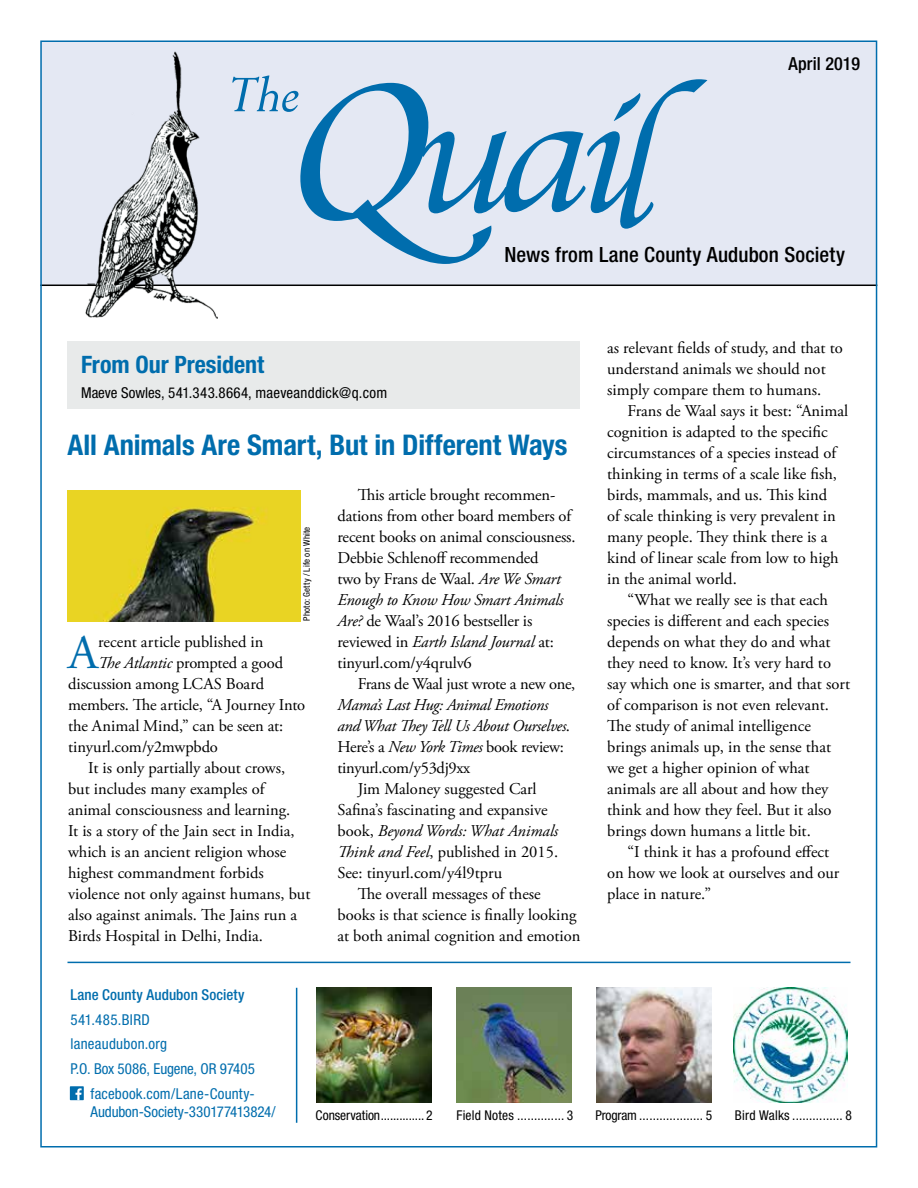
<style>
.page{position:relative;width:918px;height:1188px;background:#fff}
.page>*{position:absolute;margin:0;border:0;box-sizing:border-box;transform-origin:0 0}
.t1{font:48.15px "Adobe Garamond Pro";color:#006dad}
.t2{font:700 condensed 28.5px "Helvetica Neue LT Std";letter-spacing:-.005em;color:#006dad}
.t3{font:700 condensed 24px "Helvetica Neue LT Std";color:#006dad}
.t4{font:500 condensed 21px "Helvetica Neue LT Std";letter-spacing:.01em;color:#000}
.t5{font:500 condensed 18px "Helvetica Neue LT Std";letter-spacing:.01em;color:#000}
.t6{font:16.5px/21px "Adobe Garamond Pro";color:#000}
.t7{font:16.5px "Adobe Garamond Pro";letter-spacing:-.02em;color:#000}
.t8{font:italic 16.5px "Adobe Garamond Pro";letter-spacing:-.02em;color:#000}
.t9{font:italic 16.5px "Adobe Garamond Pro";color:#000}
.t10{font:condensed 15px "Helvetica Neue LT Std";letter-spacing:.01em;color:#006dad}
.t11{font:condensed 15px "Helvetica Neue LT Std";letter-spacing:.015em;color:#000}
.t12{font:condensed 15px "Helvetica Neue LT Std";letter-spacing:-.01em;color:#006dad}
.t13{font:500 condensed 15px "Helvetica Neue LT Std";letter-spacing:.005em;color:#006dad}
.t14{font:condensed 13.5px "Helvetica Neue LT Std";letter-spacing:.01em;color:#000}
.t15{font:condensed 13.5px "Helvetica Neue LT Std";letter-spacing:-.01em;color:#000}
.t16{font:condensed 9px "Helvetica Neue LT Std";letter-spacing:.02em;color:#000}
.s1{font-style:italic}
.s2{font-style:normal}
</style>
<div class="page">
<div style="left:68px;top:341px;width:512px;height:68px;background:#e8eaea"></div>
<div style="left:41px;top:41px;width:835px;height:244px;background:#e4e8f3"></div>
<div style="left:70px;top:1086px;width:14px;height:14px;background:#006dad"></div>
<svg style="left:75px;top:1088px;width:7px;height:12px"></svg>
<hr style="left:68px;top:962px;width:782px;height:1px;background:#006dad">
<hr style="left:296px;top:988px;width:1px;height:135px;background:#006dad">
<hr style="left:40px;top:285px;width:837px;height:1px;background:#000">
<img style="left:79px;top:51px;width:139px;height:268px">
<svg style="left:232px;top:76px;width:475px;height:188px"></svg>
<img style="left:596px;top:987px;width:115px;height:115px">
<img style="left:733px;top:988px;width:115px;height:114px">
<img style="left:317px;top:987px;width:115px;height:115px">
<img style="left:457px;top:988px;width:114px;height:114px">
<img style="left:68px;top:490px;width:232px;height:132px">
<p class="t5" style="left:789px;top:53px;width:73px">April 2019</p>
<p class="t4" style="left:504px;top:242px;width:342px">News from Lane County Audubon Society</p>
<h3 class="t3" style="left:81px;top:350px;width:185px">From Our President</h3>
<p class="t11" style="left:81px;top:384px;width:308px">Maeve Sowles, 541.343.8664, maeveanddick@q.com</p>
<h2 class="t2" style="left:68px;top:427px;width:502px">All Animals Are Smart, But in Different Ways</h2>
<p class="t16" style="left:302px;top:621px;width:96px;rotate:-90deg">Photo: Getty / Life on White</p>
<h1 class="t1" style="left:68px;top:624px;width:32px">A</h1>
<p class="t6" style="left:98px;top:632px;width:167px">recent article published in</p>
<p class="t6" style="left:98px;top:653px;width:187px"><span class="s1">The Atlantic</span> prompted a good</p>
<p class="t6" style="left:68px;top:674px;width:198px">discussion among LCAS Board</p>
<p class="t6" style="left:68px;top:695px;width:239px">members. The article, “A Journey Into</p>
<p class="t6" style="left:68px;top:716px;width:217px">the Animal Mind,” can be seen at:</p>
<p class="t6" style="left:68px;top:737px;width:151px">tinyurl.com/y2mwpbdo</p>
<p class="t6" style="left:88px;top:758px;width:199px">It is only partially about crows,</p>
<p class="t6" style="left:68px;top:779px;width:198px">but includes many examples of</p>
<p class="t6" style="left:68px;top:800px;width:224px">animal consciousness and learning.</p>
<p class="t6" style="left:68px;top:821px;width:228px">It is a story of the Jain sect in India,</p>
<p class="t6" style="left:68px;top:842px;width:220px">which is an ancient religion whose</p>
<p class="t6" style="left:68px;top:863px;width:197px">highest commandment forbids</p>
<p class="t6" style="left:68px;top:884px;width:244px">violence not only against humans, but</p>
<p class="t6" style="left:68px;top:905px;width:231px">also against animals. The Jains run a</p>
<p class="t6" style="left:68px;top:926px;width:196px">Birds Hospital in Delhi, India.</p>
<p class="t6" style="left:338px;top:485px;width:240px;text-indent:20px">This article brought recommen&shy;dations from other board members of recent books on animal consciousness.<br>Debbie Schlenoff recommended<br>two by Frans de Waal. <span class="s1">Are We Smart<br>Enough to Know How Smart Animals<br>Are?</span> de Waal’s 2016 bestseller is reviewed in <span class="s1">Earth Island Journal</span> at: tinyurl.com/y4qrulv6</p>
<p class="t7" style="left:358px;top:674px;width:219px">Frans de Waal just wrote a new one,</p>
<p class="t8" style="left:338px;top:695px;width:212px">Mama’s Last Hug: Animal Emotions</p>
<p class="t8" style="left:338px;top:716px;width:234px">and What They Tell Us About Ourselves<span class="s2">.</span></p>
<p class="t7" style="left:338px;top:737px;width:228px">Here’s a <span class="s1">New York Times</span> book review:</p>
<p class="t7" style="left:338px;top:758px;width:134px">tinyurl.com/y53dj9xx</p>
<p class="t6" style="left:358px;top:779px;width:180px">Jim Maloney suggested Carl</p>
<p class="t6" style="left:338px;top:800px;width:212px">Safina’s fascinating and expansive</p>
<p class="t9" style="left:338px;top:821px;width:222px"><span class="s2">book,</span> Beyond Words: What Animals</p>
<p class="t6" style="left:338px;top:842px;width:222px"><span class="s1">Think and Feel</span>, published in 2015.</p>
<p class="t6" style="left:338px;top:863px;width:166px">See: tinyurl.com/y4l9tpru</p>
<p class="t6" style="left:358px;top:884px;width:185px">The overall messages of these</p>
<p class="t6" style="left:338px;top:905px;width:240px">books is that science is finally looking</p>
<p class="t6" style="left:338px;top:926px;width:245px">at both animal cognition and emotion</p>
<p class="t6" style="left:607px;top:338px;width:237px">as relevant fields of study, and that to understand animals we should not simply compare them to humans.</p>
<p class="t6" style="left:607px;top:401px;width:243px;text-indent:20px">Frans de Waal says it best: “Animal cognition is adapted to the specific circumstances of a species instead of thinking in terms of a scale like fish, birds, mammals, and us. This kind<br>of scale thinking is very prevalent in many people. They think there is a kind of linear scale from low to high in the animal world.</p>
<p class="t6" style="left:607px;top:590px;width:244px;text-indent:20px">“What we really see is that each species is different and each species depends on what they do and what they need to know. It’s very hard to say which one is smarter, and that sort of comparison is not even relevant.<br>The study of animal intelligence brings animals up, in the sense that we get a higher opinion of what animals are all about and how they think and how they feel. But it also brings down humans a little bit.</p>
<p class="t6" style="left:607px;top:842px;width:234px;text-indent:20px">“I think it has a profound effect on how we look at ourselves and our place in nature.”</p>
<p class="t13" style="left:70px;top:986px;width:176px">Lane County Audubon Society</p>
<p class="t10" style="left:70px;top:1011px;width:81px">541.485.BIRD</p>
<p class="t10" style="left:70px;top:1036px;width:98px">laneaudubon.org</p>
<p class="t10" style="left:70px;top:1060px;width:186px">P.O. Box 5086, Eugene, OR 97405</p>
<p class="t10" style="left:91px;top:1085px;width:166px">facebook.com/Lane-County-</p>
<p class="t12" style="left:91px;top:1103px;width:187px">Audubon-Society-330177413824/</p>
<p class="t14" style="left:316px;top:1107px;width:119px">Conservation.............. 2</p>
<p class="t14" style="left:456px;top:1107px;width:119px">Field Notes .............. 3</p>
<p class="t15" style="left:595px;top:1107px;width:118px">Program ................... 5</p>
<p class="t14" style="left:735px;top:1107px;width:118px">Bird Walks ............... 8</p>
</div>
